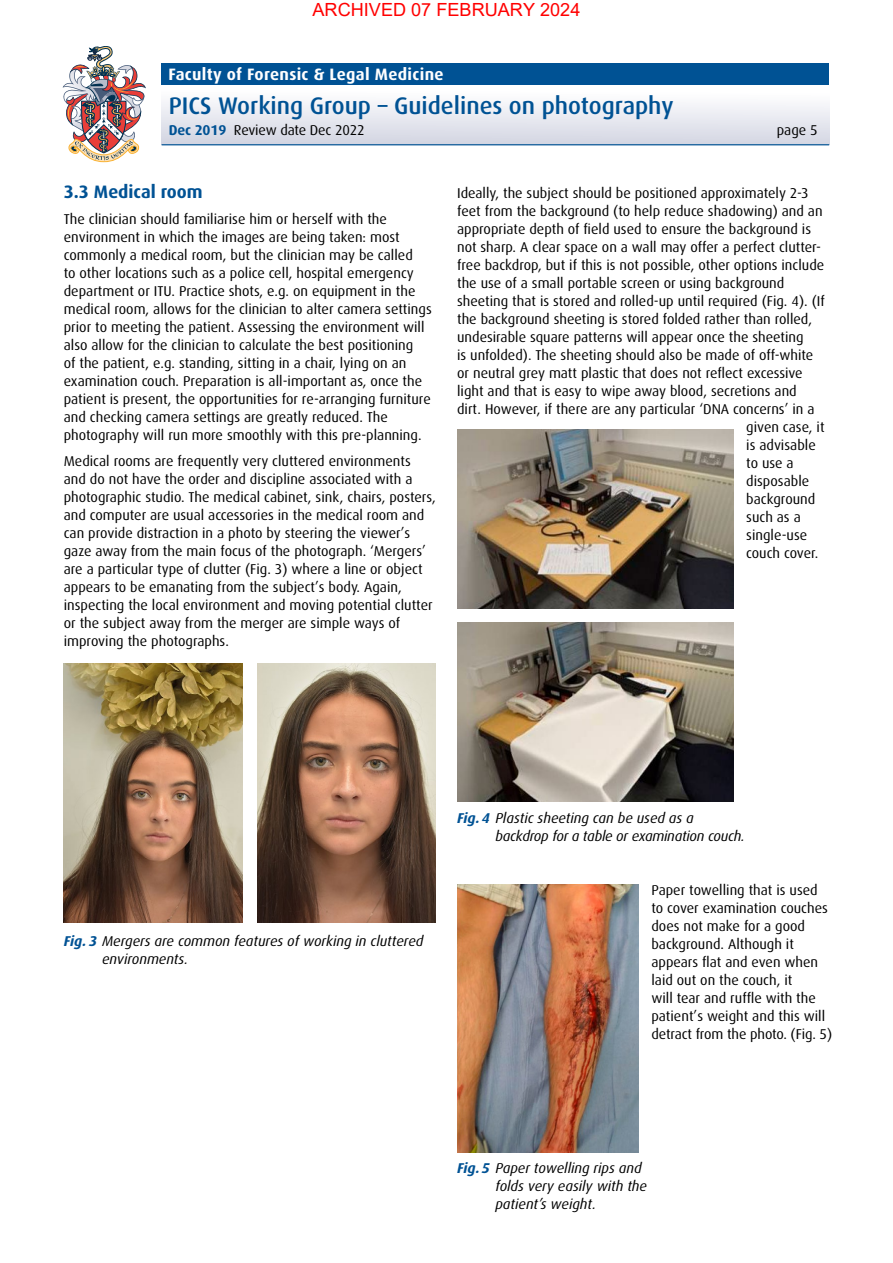
<style>
.page{position:relative;width:893px;height:1263px;background:#fff}
.page>*{position:absolute;margin:0;border:0;box-sizing:border-box;transform-origin:0 0}
.t1{font:500 24px "Dax";color:#005294}
.t2{font:18.15px "Arial";color:#f00}
.t3{font:700 18px "Dax";color:#005294}
.t4{font:700 16.5px "Dax";letter-spacing:.02em;color:#fff}
.t5{font:14.25px/18px "Dax";color:#000}
.t6{font:italic 14.25px/18px "Dax";color:#000}
.s1{font-weight:700;color:#005294}
</style>
<div class="page">
<img style="left:63px;top:46px;width:83px;height:116px">
<div style="left:162px;top:85px;width:667px;height:60px;background:linear-gradient(to bottom,#fff,#d3d6e3)"></div>
<div style="left:162px;top:64px;width:667px;height:21px;background:#005294"></div>
<hr style="left:162px;top:144px;width:667px;height:1px;background:#005294">
<img style="left:64px;top:663px;width:178px;height:260px">
<img style="left:257px;top:664px;width:179px;height:259px">
<img style="left:457px;top:884px;width:182px;height:268px">
<img style="left:457px;top:623px;width:276px;height:178px">
<img style="left:457px;top:429px;width:276px;height:179px">
<p class="t2" style="left:313px;top:-3px;width:269px">ARCHIVED 07 FEBRUARY 2024</p>
<p class="t4" style="left:168px;top:65px;width:277px">Faculty of Forensic &amp; Legal Medicine</p>
<h1 class="t1" style="left:169px;top:92px;width:506px">PICS Working Group – Guidelines on photography</h1>
<p class="t5" style="left:169px;top:122px;width:197px"><span class="s1">Dec 2019</span> Review date Dec 2022</p>
<p class="t5" style="left:777px;top:122px;width:43px">page 5</p>
<p class="t3" style="left:64px;top:181px;width:140px">3.3 Medical room</p>
<p class="t5" style="left:64px;top:210px;width:370px">The clinician should familiarise him or herself with the environment in which the images are being taken: most commonly a medical room, but the clinician may be called<br>to other locations such as a police cell, hospital emergency department or ITU. Practice shots, e.g. on equipment in the medical room, allows for the clinician to alter camera settings prior to meeting the patient. Assessing the environment will also allow for the clinician to calculate the best positioning<br>of the patient, e.g. standing, sitting in a chair, lying on an examination couch. Preparation is all-important as, once the patient is present, the opportunities for re-arranging furniture and checking camera settings are greatly reduced. The photography will run more smoothly with this pre-planning.</p>
<p class="t5" style="left:64px;top:452px;width:374px">Medical rooms are frequently very cluttered environments and do not have the order and discipline associated with a photographic studio. The medical cabinet, sink, chairs, posters, and computer are usual accessories in the medical room and can provide distraction in a photo by steering the viewer’s gaze away from the main focus of the photograph. ‘Mergers’ are a particular type of clutter (Fig. 3) where a line or object appears to be emanating from the subject’s body. Again, inspecting the local environment and moving potential clutter or the subject away from the merger are simple ways of improving the photographs.</p>
<p class="t5" style="left:457px;top:184px;width:353px">Ideally, the subject should be positioned approximately 2-3</p>
<p class="t5" style="left:457px;top:202px;width:367px">feet from the background (to help reduce shadowing) and an</p>
<p class="t5" style="left:457px;top:220px;width:355px">appropriate depth of field used to ensure the background is</p>
<p class="t5" style="left:457px;top:238px;width:366px">not sharp. A clear space on a wall may offer a perfect clutter-</p>
<p class="t5" style="left:457px;top:256px;width:369px">free backdrop, but if this is not possible, other options include</p>
<p class="t5" style="left:457px;top:274px;width:329px">the use of a small portable screen or using background</p>
<p class="t5" style="left:457px;top:292px;width:369px">sheeting that is stored and rolled-up until required (Fig. 4). (If</p>
<p class="t5" style="left:457px;top:310px;width:357px">the background sheeting is stored folded rather than rolled,</p>
<p class="t5" style="left:457px;top:328px;width:348px">undesirable square patterns will appear once the sheeting</p>
<p class="t5" style="left:457px;top:346px;width:358px">is unfolded). The sheeting should also be made of off-white</p>
<p class="t5" style="left:457px;top:364px;width:347px">or neutral grey matt plastic that does not reflect excessive</p>
<p class="t5" style="left:457px;top:382px;width:341px">light and that is easy to wipe away blood, secretions and</p>
<p class="t5" style="left:457px;top:400px;width:359px">dirt. However, if there are any particular ‘DNA concerns’ in a</p>
<p class="t5" style="left:746px;top:418px;width:80px">given case, it</p>
<p class="t5" style="left:746px;top:436px;width:71px">is advisable</p>
<p class="t5" style="left:746px;top:454px;width:49px">to use a</p>
<p class="t5" style="left:746px;top:472px;width:65px">disposable</p>
<p class="t5" style="left:746px;top:490px;width:71px">background</p>
<p class="t5" style="left:746px;top:508px;width:56px">such as a</p>
<p class="t5" style="left:746px;top:526px;width:62px">single-use</p>
<p class="t5" style="left:746px;top:544px;width:73px">couch cover.</p>
<p class="t6" style="left:102px;top:932px;width:323px;text-indent:-38px"><span class="s1">Fig. 3</span> Mergers are common features of working in cluttered environments.</p>
<p class="t6" style="left:495px;top:809px;width:251px;text-indent:-38px"><span class="s1">Fig. 4</span> Plastic sheeting can be used as a backdrop for a table or examination couch.</p>
<p class="t5" style="left:651px;top:882px;width:182px">Paper towelling that is used to cover examination couches does not make for a good background. Although it appears flat and even when laid out on the couch, it<br>will tear and ruffle with the patient’s weight and this will detract from the photo. (Fig. 5)</p>
<p class="t6" style="left:495px;top:1159px;width:153px;text-indent:-38px"><span class="s1">Fig. 5</span> Paper towelling rips and folds very easily with the patient’s weight.</p>
</div>
